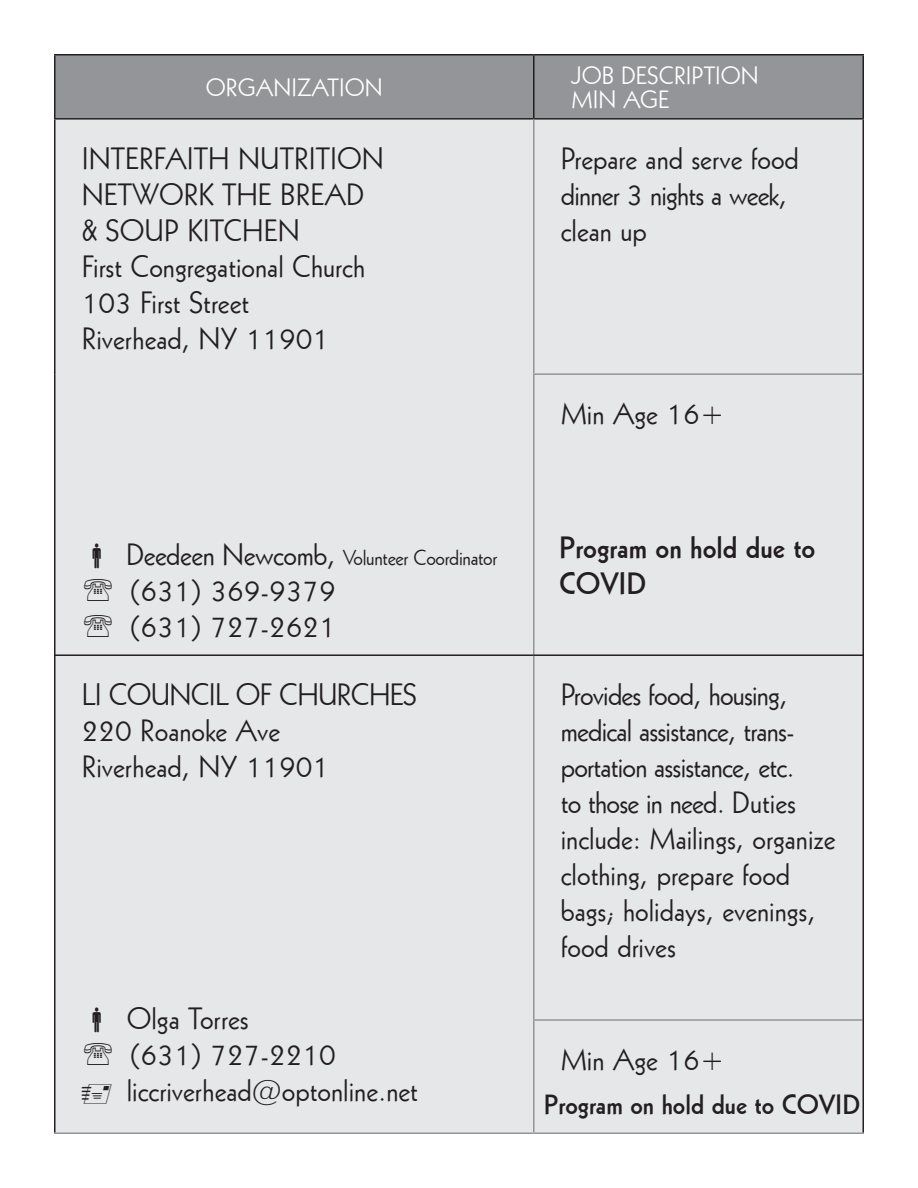
<style>
.page{position:relative;width:918px;height:1188px;background:#fff}
.page>*{position:absolute;margin:0;border:0;box-sizing:border-box;transform-origin:0 0}
.t1{font:30px/36px "Geometr 231 BT";color:#231f20}
.t2{font:30px/36px "Geometric 231 BT Bold C";color:#231f20}
.t3{font:30px "Geometr 231 BT";letter-spacing:-.025em;color:#231f20}
.t4{font:27px "Geometric 231 BT Bold C";color:#231f20}
.t5{font:24.3px "Geometr 231 BT";color:#fff}
.t6{font:21px "Geometr 231 BT";letter-spacing:-.015em;color:#231f20}
.s1{font-size:30px}
</style>
<div class="page">
<div style="left:56px;top:56px;width:806px;height:62px;background:#939598"></div>
<div style="left:56px;top:120px;width:806px;height:534px;background:#e6e7e9"></div>
<hr style="left:533px;top:56px;width:2px;height:62px;background:#231f20">
<hr style="left:54px;top:118px;width:480px;height:2px;background:#231f20">
<hr style="left:534px;top:118px;width:330px;height:2px;background:#231f20">
<hr style="left:533px;top:120px;width:2px;height:253px;background:#939598">
<hr style="left:533px;top:373px;width:329px;height:2px;background:#939598">
<hr style="left:533px;top:375px;width:2px;height:288px;background:#939598">
<hr style="left:54px;top:54px;width:480px;height:2px;background:#231f20">
<hr style="left:54px;top:56px;width:2px;height:62px;background:#231f20">
<hr style="left:534px;top:54px;width:330px;height:2px;background:#231f20">
<hr style="left:862px;top:56px;width:2px;height:62px;background:#231f20">
<hr style="left:54px;top:120px;width:2px;height:254px;background:#231f20">
<hr style="left:862px;top:120px;width:2px;height:254px;background:#231f20">
<hr style="left:54px;top:374px;width:2px;height:289px;background:#231f20">
<hr style="left:862px;top:374px;width:2px;height:289px;background:#231f20">
<div style="left:56px;top:656px;width:806px;height:476px;background:#e6e7e9"></div>
<hr style="left:54px;top:654px;width:480px;height:2px;background:#231f20">
<hr style="left:534px;top:654px;width:330px;height:2px;background:#231f20">
<hr style="left:533px;top:656px;width:2px;height:363px;background:#939598">
<hr style="left:533px;top:1019px;width:329px;height:2px;background:#939598">
<hr style="left:533px;top:1021px;width:2px;height:111px;background:#939598">
<hr style="left:534px;top:1132px;width:330px;height:2px;background:#939598">
<hr style="left:54px;top:1132px;width:480px;height:2px;background:#939598">
<hr style="left:54px;top:656px;width:2px;height:364px;background:#231f20">
<hr style="left:862px;top:656px;width:2px;height:364px;background:#231f20">
<hr style="left:54px;top:1020px;width:2px;height:112px;background:#231f20">
<hr style="left:862px;top:1020px;width:2px;height:112px;background:#231f20">
<svg style="left:93px;top:543px;width:8px;height:25px"></svg>
<svg style="left:84px;top:578px;width:28px;height:23px"></svg>
<svg style="left:84px;top:614px;width:28px;height:23px"></svg>
<svg style="left:93px;top:1007px;width:8px;height:25px"></svg>
<svg style="left:84px;top:1042px;width:28px;height:23px"></svg>
<svg style="left:82px;top:1084px;width:30px;height:20px"></svg>
<p class="t5" style="left:206px;top:72px;width:178px">ORGANIZATION</p>
<p class="t1" style="left:82px;top:139px;width:304px">INTERFAITH NUTRITION<br>NETWORK THE BREAD &amp; SOUP KITCHEN<br>First Congregational Church</p>
<p class="t1" style="left:82px;top:283px;width:169px">103 First Street</p>
<p class="t1" style="left:82px;top:319px;width:249px">Riverhead, NY 11901</p>
<p class="t6" style="left:126px;top:544px;width:373px"><span class="s1">Deedeen Newcomb,</span> Volunteer Coordinator</p>
<p class="t1" style="left:129px;top:571px;width:208px">(631) 369-9379 (631) 727-2621</p>
<p class="t3" style="left:82px;top:675px;width:337px">LI COUNCIL OF CHURCHES</p>
<p class="t1" style="left:82px;top:712px;width:249px">220 Roanoke Ave<br>Riverhead, NY 11901</p>
<p class="t1" style="left:127px;top:1000px;width:123px">Olga Torres</p>
<p class="t1" style="left:129px;top:1036px;width:208px">(631) 727-2210</p>
<p class="t1" style="left:127px;top:1072px;width:293px">liccriverhead@optonline.net</p>
<p class="t5" style="left:572px;top:60px;width:189px">JOB DESCRIPTION</p>
<p class="t5" style="left:572px;top:84px;width:100px">MIN AGE</p>
<p class="t1" style="left:561px;top:139px;width:240px">Prepare and serve food dinner 3 nights a week, clean up</p>
<p class="t1" style="left:561px;top:394px;width:165px">Min Age 16+</p>
<p class="t2" style="left:559px;top:529px;width:258px">Program on hold due to<br>COVID</p>
<p class="t1" style="left:561px;top:676px;width:276px">Provides food, housing, medical assistance, trans&shy;portation assistance, etc.<br>to those in need. Duties include: Mailings, organize clothing, prepare food bags; holidays, evenings, food drives</p>
<p class="t1" style="left:561px;top:1040px;width:165px">Min Age 16+</p>
<p class="t4" style="left:544px;top:1087px;width:318px">Program on hold due to COVID</p>
</div>
